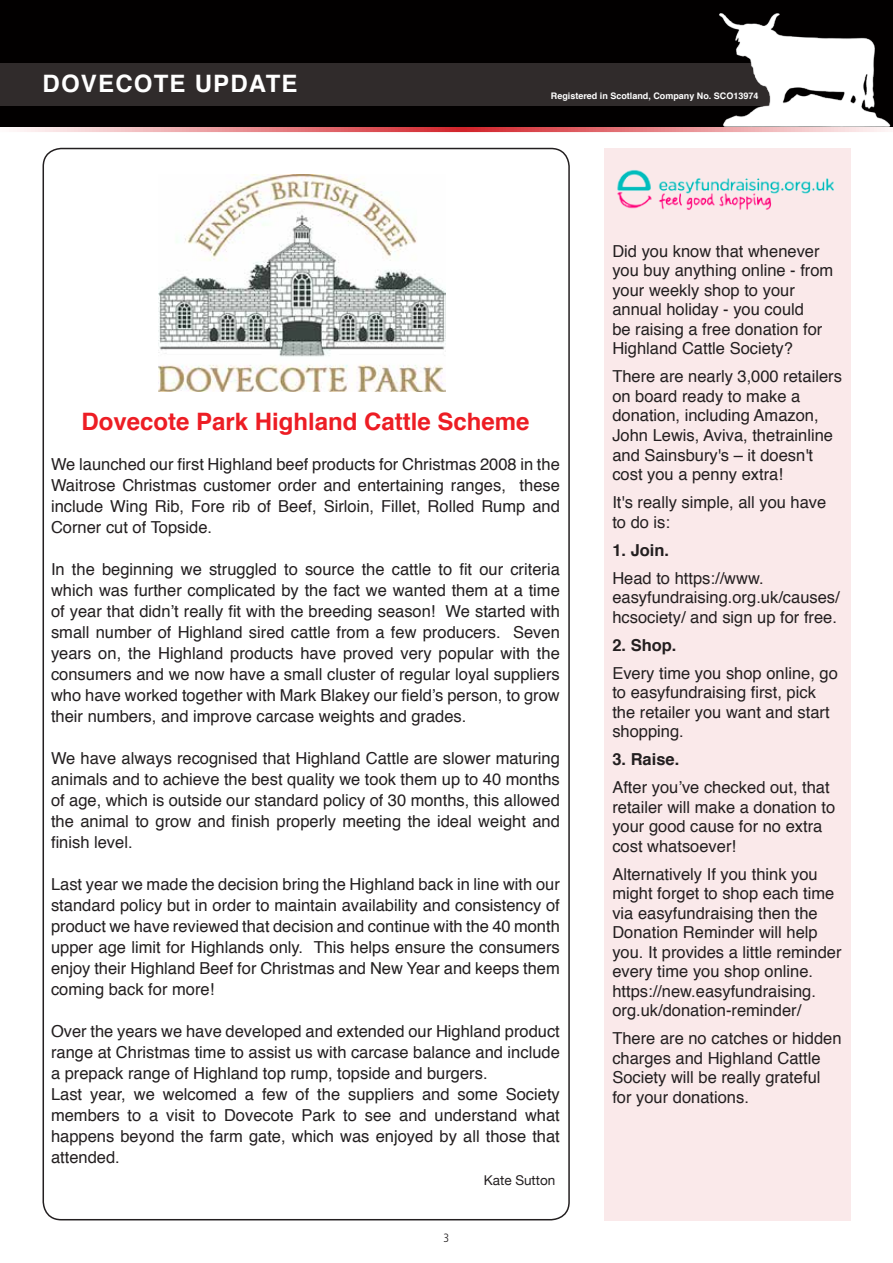
<style>
.page{position:relative;width:893px;height:1263px;background:#fff}
.page>*{position:absolute;margin:0;border:0;box-sizing:border-box;transform-origin:0 0}
.t1{font:700 24px "Helvetica";color:#ed1d24}
.t2{font:700 24px "Helvetica";letter-spacing:.05em;color:#fff}
.t3{font:16.5px/19.5px "Helvetica";color:#231f20}
.t4{font:700 16.5px "Helvetica";color:#231f20}
.t5{font:13.5px "Helvetica Neue";color:#231f20}
.t6{font:300 condensed 12px "Frutiger";color:#231f20}
.t7{font:700 9px "Helvetica";color:#fff}
</style>
<div class="page">
<div style="left:604px;top:148px;width:246px;height:1072px;background:#fae9ea"></div>
<svg style="left:0;top:126px;width:893px;height:6px;background:#c77d80"></svg>
<div style="left:0;top:0;width:893px;height:126px;background:#020000"></div>
<div style="left:0;top:64px;width:772px;height:42px;background:#302b2b"></div>
<img style="left:717px;top:13px;width:174px;height:113px">
<img style="left:158px;top:174px;width:288px;height:217px">
<img style="left:617px;top:170px;width:217px;height:40px">
<h1 class="t2" style="left:43px;top:65px;width:257px">DOVECOTE UPDATE</h1>
<p class="t7" style="left:551px;top:89px;width:209px">Registered in Scotland, Company No. SCO13974</p>
<h1 class="t1" style="left:81px;top:403px;width:450px">Dovecote Park Highland Cattle Scheme</h1>
<p class="t3" style="left:51px;top:454px;width:510px;line-height:21px;text-align:justify">We launched our first Highland beef products for Christmas 2008 in the Waitrose Christmas customer order and entertaining ranges, these include Wing Rib, Fore rib of Beef, Sirloin, Fillet, Rolled Rump and Corner cut of Topside.</p>
<p class="t3" style="left:51px;top:559px;width:510px;line-height:21px;text-align:justify">In the beginning we struggled to source the cattle to fit our criteria which was further complicated by the fact we wanted them at a time of year that didn’t really fit with the breeding season! We started with small number of Highland sired cattle from a few producers. Seven years on, the Highland products have proved very popular with the consumers and we now have a small cluster of regular loyal suppliers who have worked together with Mark Blakey our field’s person, to grow their numbers, and improve carcase weights and grades.</p>
<p class="t3" style="left:51px;top:748px;width:510px;line-height:21px;text-align:justify">We have always recognised that Highland Cattle are slower maturing animals and to achieve the best quality we took them up to 40 months of age, which is outside our standard policy of 30 months, this allowed the animal to grow and finish properly meeting the ideal weight and finish level.</p>
<p class="t3" style="left:51px;top:874px;width:510px;line-height:21px;text-align:justify">Last year we made the decision bring the Highland back in line with our standard policy but in order to maintain availability and consistency of product we have reviewed that decision and continue with the 40 month upper age limit for Highlands only. This helps ensure the consumers enjoy their Highland Beef for Christmas and New Year and keeps them coming back for more!</p>
<p class="t3" style="left:51px;top:1021px;width:510px;line-height:21px">Over the years we have developed and extended our Highland product range at Christmas time to assist us with carcase balance and include a prepack range of Highland top rump, topside and burgers.<br>Last year, we welcomed a few of the suppliers and some Society members to a visit to Dovecote Park to see and understand what happens beyond the farm gate, which was enjoyed by all those that attended.</p>
<p class="t5" style="left:484px;top:1171px;width:73px">Kate Sutton</p>
<p class="t6" style="left:444px;top:1231px;width:7px">3</p>
<p class="t3" style="left:612px;top:242px;width:223px">Did you know that whenever you buy anything online - from your weekly shop to your annual holiday - you could<br>be raising a free donation for<br>Highland Cattle Society?</p>
<p class="t3" style="left:612px;top:367px;width:231px">There are nearly 3,000 retailers on board ready to make a donation, including Amazon,<br>John Lewis, Aviva, thetrainline and Sainsbury's – it doesn't cost you a penny extra!</p>
<p class="t3" style="left:612px;top:493px;width:216px">It's really simple, all you have to do is:</p>
<p class="t4" style="left:612px;top:536px;width:58px">1. Join.</p>
<p class="t3" style="left:612px;top:568px;width:229px">Head to https://www. easyfundraising.org.uk/causes/ hcsociety/ and sign up for free.</p>
<p class="t4" style="left:612px;top:631px;width:66px">2. Shop.</p>
<p class="t3" style="left:612px;top:663px;width:227px">Every time you shop online, go to easyfundraising first, pick the retailer you want and start shopping.</p>
<p class="t4" style="left:612px;top:746px;width:68px">3. Raise.</p>
<p class="t3" style="left:612px;top:778px;width:224px">After you’ve checked out, that retailer will make a donation to your good cause for no extra cost whatsoever!</p>
<p class="t3" style="left:612px;top:864px;width:231px">Alternatively If you think you might forget to shop each time via easyfundraising then the<br>Donation Reminder will help you. It provides a little reminder every time you shop online. https://new.easyfundraising. org.uk/donation-reminder/</p>
<p class="t3" style="left:612px;top:1029px;width:231px">There are no catches or hidden charges and Highland Cattle<br>Society will be really grateful for your donations.</p>
</div>
